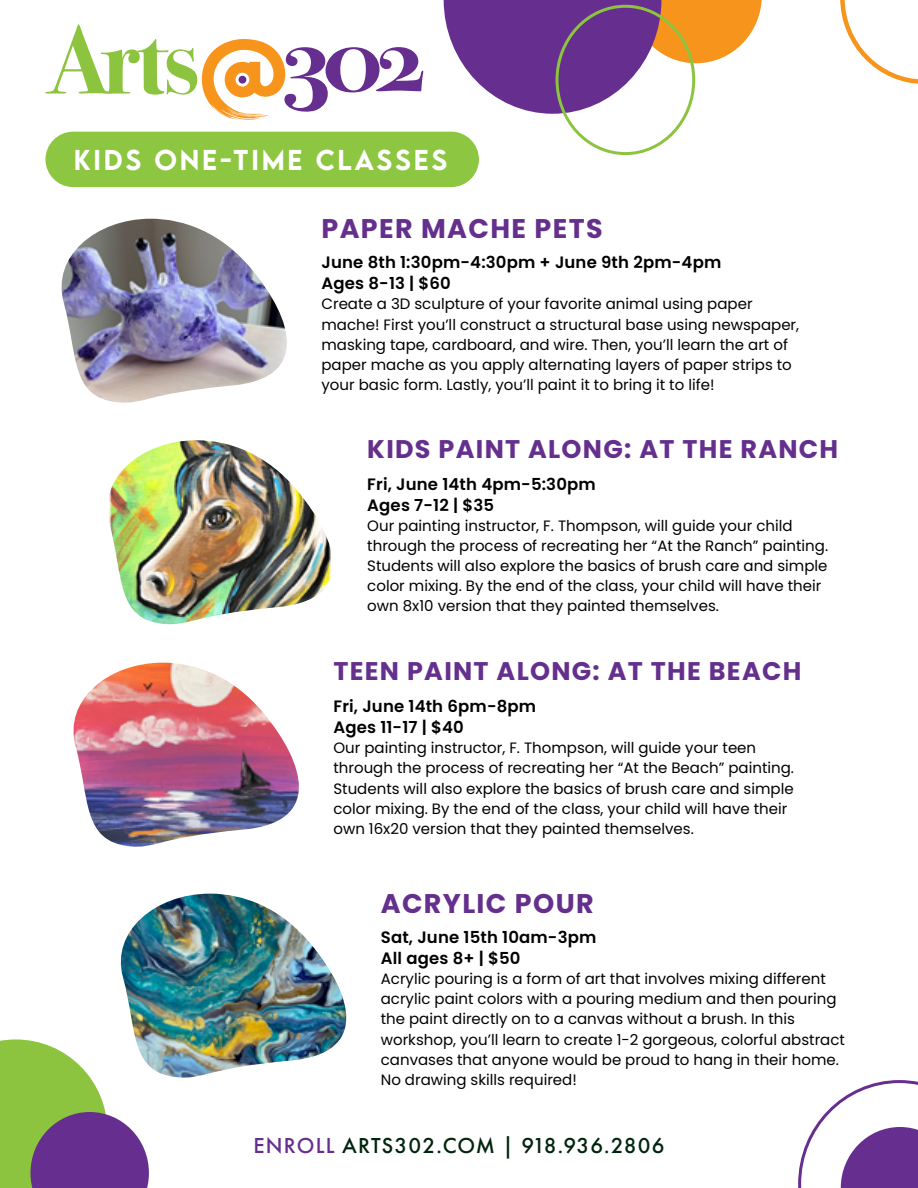
<style>
.page{position:relative;width:918px;height:1188px;background:#fff}
.page>*{position:absolute;margin:0;border:0;box-sizing:border-box;transform-origin:0 0}
.t1{font:700 27px "Poppins";letter-spacing:.05em;color:#642f8d}
.t2{font:700 25.5px "Poppins";letter-spacing:.05em;color:#642f8d}
.t3{font:500 25.5px "LEMONMILK";letter-spacing:.11em;color:#fff}
.t4{font:500 22.5px "Futura PT";letter-spacing:.05em;color:#00250c}
.t5{font:600 16.5px/21.3px "Poppins";letter-spacing:.01em;color:#000}
.t6{font:15px/20.1px "Poppins";color:#000}
.s1{color:#662e8f}
</style>
<div class="page">
<div style="left:46px;top:132px;width:432px;height:54px;background:#8dc640;border-radius:27px"></div>
<div style="left:45px;top:132px;width:434px;height:55px;border:2px solid #8dc640;border-radius:27px"></div>
<svg style="left:0;top:1039px;width:149px;height:149px"></svg>
<svg style="left:444px;top:0;width:318px;height:114px"></svg>
<svg style="left:798px;top:1080px;width:120px;height:108px"></svg>
<svg style="left:840px;top:0;width:78px;height:84px"></svg>
<div style="left:556px;top:5px;width:139px;height:150px;border:3px solid #8cc440;border-radius:50%"></div>
<svg style="left:45px;top:24px;width:378px;height:96px"></svg>
<div style="left:239px;top:76px;width:7px;height:8px;background:#662e8f;border-radius:50%"></div>
<img style="left:61px;top:219px;width:226px;height:184px">
<img style="left:109px;top:440px;width:222px;height:185px">
<img style="left:73px;top:663px;width:226px;height:184px">
<img style="left:119px;top:894px;width:228px;height:185px">
<h2 class="t3" style="left:74px;top:143px;width:375px">KIDS ONE-TIME CLASSES</h2>
<h1 class="t1" style="left:322px;top:213px;width:283px">PAPER MACHE PETS</h1>
<p class="t5" style="left:322px;top:252px;width:401px">June 8th 1:30pm-4:30pm + June 9th 2pm-4pm<br>Ages 8-13 | $60</p>
<p class="t6" style="left:322px;top:294px;width:479px">Create a 3D sculpture of your favorite animal using paper mache! First you’ll construct a structural base using newspaper, masking tape, cardboard, and wire. Then, you’ll learn the art of paper mache as you apply alternating layers of paper strips to your basic form. Lastly, you’ll paint it to bring it to life!</p>
<h2 class="t2" style="left:367px;top:434px;width:472px">KIDS PAINT ALONG: AT THE RANCH</h2>
<p class="t5" style="left:367px;top:473px;width:230px">Fri, June 14th 4pm-5:30pm<br>Ages 7-12 | $35</p>
<p class="t6" style="left:367px;top:516px;width:462px">Our painting instructor, F. Thompson, will guide your child through the process of recreating her “At the Ranch” painting.<br>Students will also explore the basics of brush care and simple color mixing. By the end of the class, your child will have their own 8x10 version that they painted themselves.</p>
<h2 class="t2" style="left:333px;top:657px;width:470px">TEEN PAINT ALONG: AT THE BEACH</h2>
<p class="t5" style="left:333px;top:696px;width:204px">Fri, June 14th 6pm-8pm<br>Ages 11-17 | $40</p>
<p class="t6" style="left:333px;top:738px;width:462px">Our painting instructor, F. Thompson, will guide your teen through the process of recreating her “At the Beach” painting.<br>Students will also explore the basics of brush care and simple color mixing. By the end of the class, your child will have their own 16x20 version that they painted themselves.</p>
<h1 class="t1" style="left:381px;top:888px;width:214px">ACRYLIC POUR</h1>
<p class="t5" style="left:381px;top:927px;width:217px">Sat, June 15th 10am-3pm<br>All ages 8+ | $50</p>
<p class="t6" style="left:381px;top:969px;width:466px">Acrylic pouring is a form of art that involves mixing different acrylic paint colors with a pouring medium and then pouring the paint directly on to a canvas without a brush. In this workshop, you’ll learn to create 1-2 gorgeous, colorful abstract canvases that anyone would be proud to hang in their home.<br>No drawing skills required!</p>
<h3 class="t4" style="left:253px;top:1132px;width:413px"><span class="s1">ENROLL</span> ARTS302.COM | 918.936.2806</h3>
</div>
